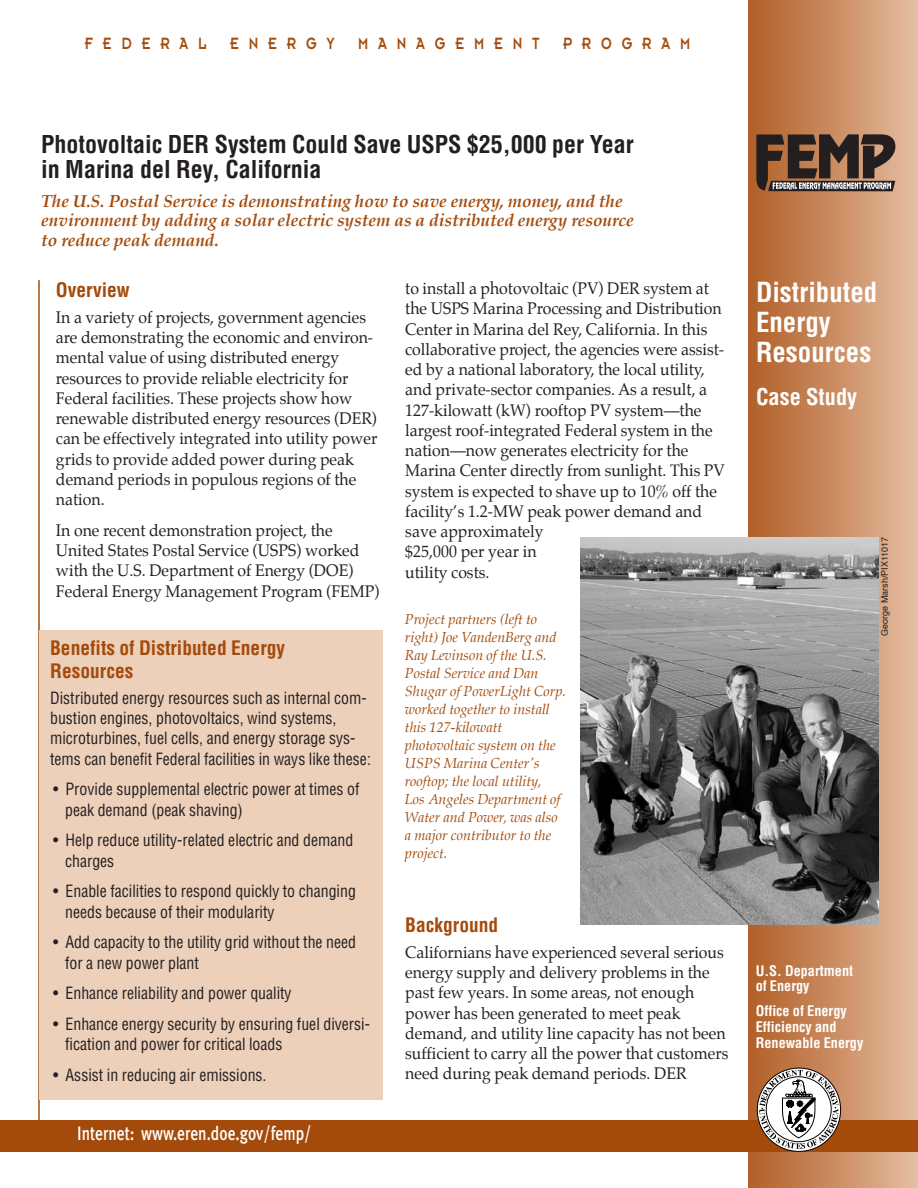
<style>
.page{position:relative;width:918px;height:1188px;background:#fff}
.page>*{position:absolute;margin:0;border:0;box-sizing:border-box;transform-origin:0 0}
.t1{font:700 condensed 27px/30px "Helvetica";color:#fff}
.t2{font:700 condensed 24px/25.5px "Helvetica";color:#231f20}
.t3{font:700 condensed 22.5px "Helvetica";color:#fff}
.t4{font:700 condensed 19.5px/22.5px "Helvetica";color:#a44b0c}
.t5{font:500 19.5px "Meta Plus";color:#fff;scale:.8 1}
.t6{font:18px "Insignia";letter-spacing:.685em;color:#a44b0c;scale:.8 1}
.t7{font:italic 700 17.25px/19.5px "Palatino";color:#a44b0c}
.t8{font:16.5px/20.2px "Palatino";color:#231f20;scale:.96 1}
.t9{font:condensed 16.5px/20.2px "Helvetica";color:#231f20;scale:.96 1}
.t10{font:italic 14.25px/18px "Palatino";color:#a44b0c}
.t11{font:700 condensed 14.25px/15.8px "Helvetica";color:#fff}
.t12{font:9px "Helvetica";color:#231f20}
</style>
<div class="page">
<div style="left:748px;top:0;width:170px;height:1188px;background:linear-gradient(to right,#b15e25,#e3bda0)"></div>
<hr style="left:38px;top:280px;width:2px;height:862px;background:#a44b0c">
<div style="left:1px;top:1121px;width:917px;height:31px;background:#a44b0c"></div>
<svg style="left:757px;top:1068px;width:84px;height:84px"></svg>
<svg style="left:759px;top:1070px;width:80px;height:79px"></svg>
<div style="left:40px;top:630px;width:343px;height:469px;background:#ecd0ba"></div>
<img style="left:580px;top:538px;width:299px;height:386px">
<svg style="left:756px;top:134px;width:139px;height:57px;background:#644e41"></svg>
<p class="t6" style="left:85px;top:37px;width:154px">FEDERAL</p>
<p class="t6" style="left:230px;top:37px;width:133px">ENERGY</p>
<p class="t6" style="left:358px;top:37px;width:229px">MANAGEMENT</p>
<p class="t6" style="left:563px;top:37px;width:161px">PROGRAM</p>
<h2 class="t2" style="left:41px;top:134px;width:594px">Photovoltaic DER System Could Save USPS $25,000 per Year in Marina del Rey, California</h2>
<p class="t7" style="left:41px;top:193px;width:594px">The U.S. Postal Service is demonstrating how to save energy, money, and the environment by adding a solar electric system as a distributed energy resource to reduce peak demand.</p>
<p class="t4" style="left:56px;top:280px;width:75px">Overview</p>
<p class="t8" style="left:56px;top:308px;width:336px">In a variety of projects, government agencies are demonstrating the economic and environ&shy;mental value of using distributed energy resources to provide reliable electricity for Federal facilities. These projects show how renewable distributed energy resources (DER) can be effectively integrated into utility power grids to provide added power during peak demand periods in populous regions of the nation.</p>
<p class="t8" style="left:56px;top:521px;width:339px">In one recent demonstration project, the United States Postal Service (USPS) worked with the U.S. Department of Energy (DOE)<br>Federal Energy Management Program (FEMP)</p>
<p class="t4" style="left:50px;top:638px;width:237px">Benefits of Distributed Energy<br>Resources</p>
<p class="t9" style="left:50px;top:689px;width:336px">Distributed energy resources such as internal com&shy;bustion engines, photovoltaics, wind systems, microturbines, fuel cells, and energy storage sys&shy;tems can benefit Federal facilities in ways like these:</p>
<p class="t9" style="left:65px;top:781px;width:308px;text-indent:-12px">• Provide supplemental electric power at times of peak demand (peak shaving)</p>
<p class="t9" style="left:65px;top:832px;width:302px;text-indent:-12px">• Help reduce utility-related electric and demand charges</p>
<p class="t9" style="left:65px;top:883px;width:304px;text-indent:-12px">• Enable facilities to respond quickly to changing needs because of their modularity</p>
<p class="t9" style="left:65px;top:934px;width:305px;text-indent:-12px">• Add capacity to the utility grid without the need for a new power plant</p>
<p class="t9" style="left:53px;top:985px;width:250px">• Enhance reliability and power quality</p>
<p class="t9" style="left:65px;top:1015px;width:319px;text-indent:-12px">• Enhance energy security by ensuring fuel diversi&shy;fication and power for critical loads</p>
<p class="t9" style="left:53px;top:1066px;width:224px">• Assist in reducing air emissions.</p>
<p class="t5" style="left:77px;top:1126px;width:295px">Internet: www.eren.doe.gov/femp/</p>
<p class="t8" style="left:405px;top:279px;width:335px">to install a photovoltaic (PV) DER system at the USPS Marina Processing and Distribution Center in Marina del Rey, California. In this collaborative project, the agencies were assist&shy;ed by a national laboratory, the local utility, and private-sector companies. As a result, a 127-kilowatt (kW) rooftop PV system—the largest roof-integrated Federal system in the nation—now generates electricity for the Marina Center directly from sunlight. This PV system is expected to shave up to 10% off the facility’s 1.2-MW peak power demand and save approximately<br>$25,000 per year in<br>utility costs.</p>
<p class="t10" style="left:405px;top:611px;width:163px">Project partners (left to right) Joe VandenBerg and<br>Ray Levinson of the U.S.<br>Postal Service and Dan<br>Shugar of PowerLight Corp. worked together to install this 127-kilowatt photovoltaic system on the<br>USPS Marina Center's rooftop; the local utility,<br>Los Angeles Department of<br>Water and Power, was also a major contributor to the project.</p>
<p class="t4" style="left:405px;top:915px;width:95px">Background</p>
<p class="t8" style="left:405px;top:943px;width:338px">Californians have experienced several serious energy supply and delivery problems in the past few years. In some areas, not enough power has been generated to meet peak demand, and utility line capacity has not been sufficient to carry all the power that customers need during peak demand periods. DER</p>
<h1 class="t1" style="left:756px;top:279px;width:123px">Distributed<br>Energy<br>Resources</h1>
<h3 class="t3" style="left:756px;top:388px;width:103px">Case Study</h3>
<p class="t12" style="left:881px;top:636px;width:100px;rotate:-90deg">George Marsh/PIX11017</p>
<p class="t11" style="left:756px;top:964px;width:99px">U.S. Department of Energy</p>
<p class="t11" style="left:756px;top:1004px;width:109px">Office of Energy<br>Efficiency and<br>Renewable Energy</p>
</div>
